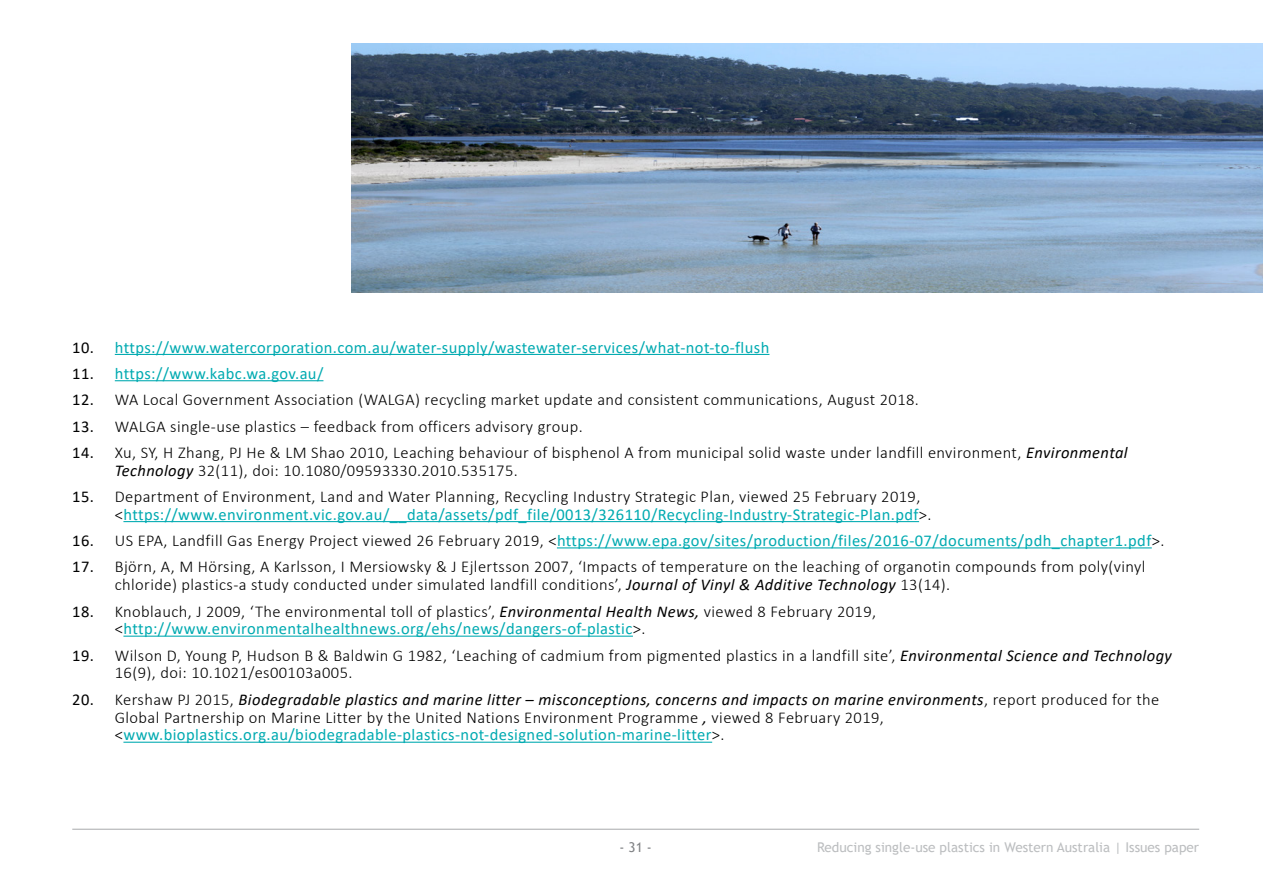
<style>
.page{position:relative;width:1263px;height:893px;background:#fff}
.page>*{position:absolute;margin:0;border:0;box-sizing:border-box;transform-origin:0 0}
.t1{font:300 16.5px/17.9px "Calibri";letter-spacing:.025em;color:#000}
.t2{font:16.5px/17.9px "Calibri";letter-spacing:.025em;color:#00aab1}
.t3{font:13.5px "Trebuchet MS";color:#bcbec0}
.t4{font:13.5px "Trebuchet MS";color:#808285}
.s1{color:#000}
.s2{font-weight:400}
.s3{font-weight:400;font-style:italic}
.s4{font-weight:300;color:#000}
.s5{font-weight:400;color:#00aab1}
</style>
<div class="page">
<hr style="left:72px;top:829px;width:1127px;height:1px;background:#a7a9ac">
<hr style="left:115px;top:354px;width:654px;height:1px;background:#00aab1">
<hr style="left:115px;top:380px;width:208px;height:1px;background:#00aab1">
<hr style="left:123px;top:521px;width:796px;height:1px;background:#00aab1">
<hr style="left:557px;top:547px;width:595px;height:1px;background:#00aab1">
<hr style="left:123px;top:636px;width:510px;height:1px;background:#00aab1">
<hr style="left:123px;top:742px;width:589px;height:1px;background:#00aab1">
<img style="left:352px;top:43px;width:911px;height:249px">
<p class="t2" style="left:72px;top:338px;width:698px"><span class="s1">10.</span> https://www.watercorporation.com.au/water-supply/wastewater-services/what-not-to-flush</p>
<p class="t2" style="left:72px;top:364px;width:253px"><span class="s1">11.</span> https://www.kabc.wa.gov.au/</p>
<p class="t1" style="left:72px;top:391px;width:848px"><span class="s2">12.</span> WA Local Government Association (WALGA) recycling market update and consistent communications, August 2018.</p>
<p class="t1" style="left:72px;top:417px;width:512px"><span class="s2">13.</span> WALGA single-use plastics – feedback from officers advisory group.</p>
<p class="t1" style="left:115px;top:443px;width:1014px;text-indent:-43px"><span class="s2">14.</span> Xu, SY, H Zhang, PJ He &amp; LM Shao 2010, Leaching behaviour of bisphenol A from municipal solid waste under landfill environment, <span class="s3">Environmental<br>Technology</span> 32(11), doi: 10.1080/09593330.2010.535175.</p>
<p class="t2" style="left:115px;top:487px;width:818px;text-indent:-43px"><span class="s1">15.</span> <span class="s4">Department of Environment, Land and Water Planning, Recycling Industry Strategic Plan, viewed 25 February 2019, &lt;</span>https://www.environment.vic.gov.au/__data/assets/pdf_file/0013/326110/Recycling-Industry-Strategic-Plan.pdf<span class="s4">&gt;.</span></p>
<p class="t2" style="left:72px;top:531px;width:1094px"><span class="s1">16.</span> <span class="s4">US EPA, Landfill Gas Energy Project viewed 26 February 2019, &lt;</span>https://www.epa.gov/sites/production/files/2016-07/documents/pdh_chapter1.pdf<span class="s4">&gt;.</span></p>
<p class="t1" style="left:115px;top:558px;width:1032px;text-indent:-43px"><span class="s2">17.</span> Björn, A, M Hörsing, A Karlsson, I Mersiowsky &amp; J Ejlertsson 2007, ‘Impacts of temperature on the leaching of organotin compounds from poly(vinyl chloride) plastics-a study conducted under simulated landfill conditions’, <span class="s3">Journal of Vinyl &amp; Additive Technology</span> 13(14).</p>
<p class="t1" style="left:115px;top:602px;width:763px;text-indent:-43px"><span class="s2">18.</span> Knoblauch, J 2009, ‘The environmental toll of plastics’, <span class="s3">Environmental Health News,</span> viewed 8 February 2019, &lt;<span class="s5">http://www.environmentalhealthnews.org/ehs/news/dangers-of-plastic</span>&gt;.</p>
<p class="t1" style="left:115px;top:646px;width:1058px;text-indent:-43px"><span class="s2">19.</span> Wilson D, Young P, Hudson B &amp; Baldwin G 1982, ‘Leaching of cadmium from pigmented plastics in a landfill site’, <span class="s3">Environmental Science and Technology<br></span>16(9), doi: 10.1021/es00103a005.</p>
<p class="t1" style="left:115px;top:690px;width:1046px;text-indent:-43px"><span class="s2">20.</span> Kershaw PJ 2015, <span class="s3">Biodegradable plastics and marine litter – misconceptions, concerns and impacts on marine environments</span>, report produced for the<br>Global Partnership on Marine Litter by the United Nations Environment Programme <span class="s3">,</span> viewed 8 February 2019, &lt;<span class="s5">www.bioplastics.org.au/biodegradable-plastics-not-designed-solution-marine-litter</span>&gt;.</p>
<p class="t4" style="left:620px;top:839px;width:34px">- 31 -</p>
<p class="t3" style="left:817px;top:839px;width:383px">Reducing single-use plastics in Western Australia | Issues paper</p>
</div>
